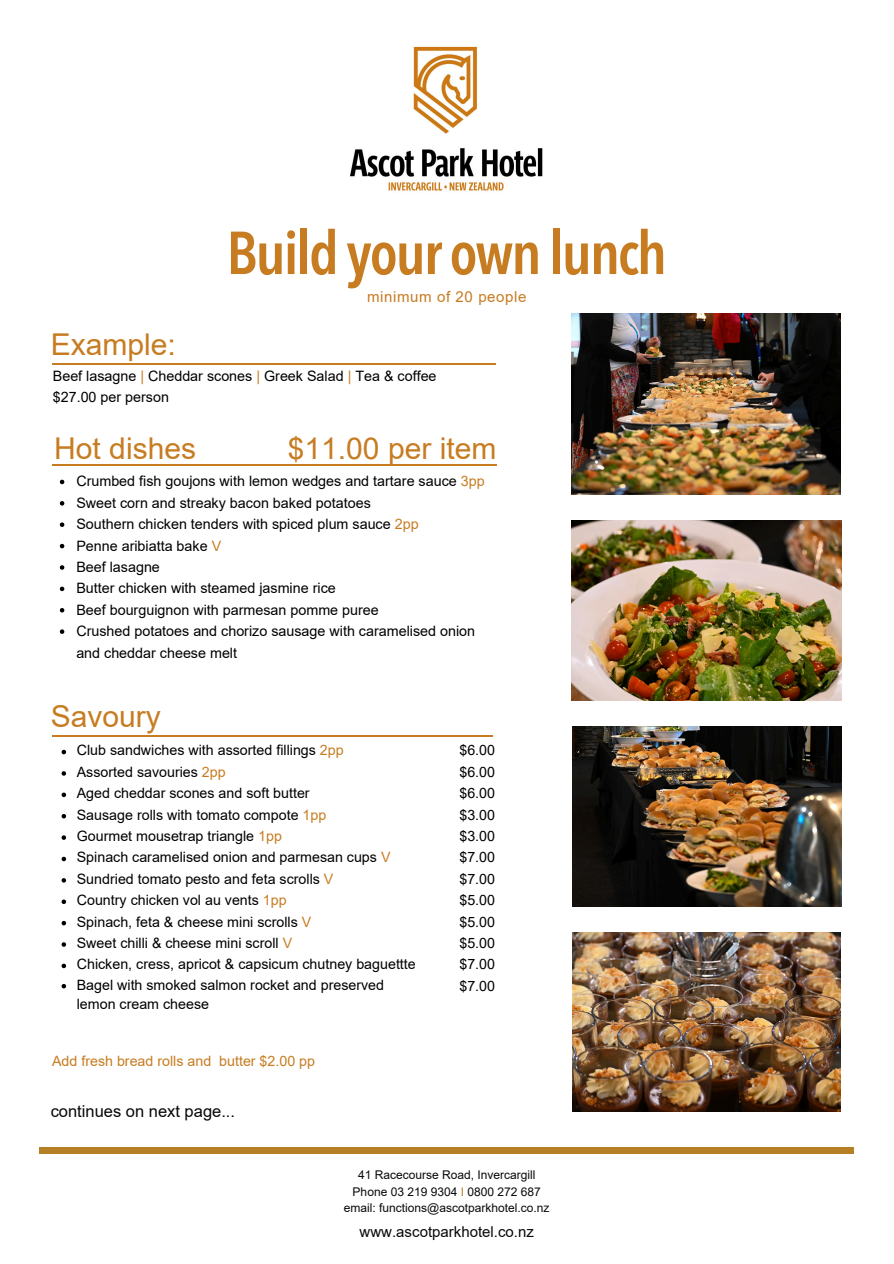
<style>
.page{position:relative;width:894px;height:1264px;background:#fff}
.page>*{position:absolute;margin:0;border:0;box-sizing:border-box;transform-origin:0 0}
.t1{font:600 condensed 59.85px "Avenir Next LT Pro";letter-spacing:-.035em;color:#c77c21}
.t2{font:30px "Arial";color:#c77c21}
.t3{font:16.5px "Arial";color:#070707}
.t4{font:15px "Arial";color:#090909}
.t5{font:15px "Arial";letter-spacing:.04em;color:#c77c21}
.t6{font:14.25px/21.3px "Arial";color:#000}
.t7{font:14.25px "Arial";color:#c77c21}
.t8{font:12px "Arial";color:#090909}
.s1{color:#c77c21}
.s2{color:#b57f26}
</style>
<div class="page">
<img style="left:350px;top:46px;width:193px;height:145px">
<div style="left:40px;top:1147px;width:813px;height:6px;background:#b57f26"></div>
<img style="left:571px;top:520px;width:270px;height:180px">
<img style="left:572px;top:726px;width:269px;height:180px">
<img style="left:571px;top:313px;width:269px;height:181px">
<img style="left:572px;top:932px;width:267px;height:179px">
<hr style="left:53px;top:363px;width:443px;height:1px;background:#c77c21">
<svg style="left:60px;top:479px;width:4px;height:5px"></svg>
<svg style="left:60px;top:501px;width:4px;height:4px"></svg>
<svg style="left:60px;top:522px;width:4px;height:5px"></svg>
<svg style="left:60px;top:544px;width:4px;height:4px"></svg>
<svg style="left:60px;top:565px;width:4px;height:4px"></svg>
<svg style="left:60px;top:586px;width:4px;height:5px"></svg>
<svg style="left:60px;top:608px;width:4px;height:4px"></svg>
<svg style="left:60px;top:629px;width:4px;height:5px"></svg>
<hr style="left:52px;top:464px;width:444px;height:1px;background:#c77c21">
<hr style="left:53px;top:735px;width:439px;height:1px;background:#c77c21">
<svg style="left:62px;top:749px;width:4px;height:5px"></svg>
<svg style="left:62px;top:771px;width:4px;height:4px"></svg>
<svg style="left:62px;top:792px;width:4px;height:5px"></svg>
<svg style="left:62px;top:814px;width:4px;height:4px"></svg>
<svg style="left:62px;top:835px;width:4px;height:4px"></svg>
<svg style="left:62px;top:856px;width:4px;height:5px"></svg>
<svg style="left:62px;top:878px;width:4px;height:4px"></svg>
<svg style="left:62px;top:899px;width:4px;height:5px"></svg>
<svg style="left:62px;top:920px;width:4px;height:5px"></svg>
<svg style="left:62px;top:942px;width:4px;height:4px"></svg>
<svg style="left:62px;top:963px;width:4px;height:5px"></svg>
<svg style="left:62px;top:984px;width:4px;height:4px"></svg>
<p class="t1" style="left:226px;top:229px;width:441px">Build your own lunch</p>
<p class="t2" style="left:51px;top:328px;width:127px">Example:</p>
<h4 class="t5" style="left:367px;top:288px;width:161px">minimum of 20 people</h4>
<h2 class="t6" style="left:53px;top:365px;width:385px">Beef lasagne <span class="s1">|</span> Cheddar scones <span class="s1">|</span> Greek Salad <span class="s1">|</span> Tea &amp; coffee $27.00 per person</h2>
<p class="t2" style="left:54px;top:431px;width:143px">Hot dishes</p>
<p class="t2" style="left:288px;top:431px;width:210px">$11.00 per item</p>
<p class="t6" style="left:76px;top:471px;width:410px">Crumbed fish goujons with lemon wedges and tartare sauce <span class="s1">3pp</span></p>
<p class="t6" style="left:76px;top:492px;width:296px">Sweet corn and streaky bacon baked potatoes</p>
<p class="t6" style="left:76px;top:513px;width:344px">Southern chicken tenders with spiced plum sauce <span class="s1">2pp</span></p>
<p class="t6" style="left:76px;top:535px;width:146px">Penne aribiatta bake <span class="s1">V</span></p>
<p class="t6" style="left:76px;top:556px;width:85px">Beef lasagne</p>
<p class="t6" style="left:76px;top:577px;width:261px">Butter chicken with steamed jasmine rice</p>
<h2 class="t6" style="left:76px;top:599px;width:304px">Beef bourguignon with parmesan pomme puree</h2>
<p class="t6" style="left:76px;top:620px;width:400px">Crushed potatoes and chorizo sausage with caramelised onion and cheddar cheese melt</p>
<p class="t2" style="left:51px;top:699px;width:112px">Savoury</p>
<p class="t6" style="left:77px;top:739px;width:268px">Club sandwiches with assorted fillings <span class="s1">2pp</span></p>
<p class="t6" style="left:77px;top:761px;width:150px">Assorted savouries <span class="s1">2pp</span></p>
<p class="t6" style="left:77px;top:782px;width:234px">Aged cheddar scones and soft butter</p>
<p class="t6" style="left:77px;top:804px;width:251px">Sausage rolls with tomato compote <span class="s1">1pp</span></p>
<p class="t6" style="left:77px;top:825px;width:206px">Gourmet mousetrap triangle <span class="s1">1pp</span></p>
<p class="t6" style="left:77px;top:846px;width:315px">Spinach caramelised onion and parmesan cups <span class="s1">V</span></p>
<p class="t6" style="left:77px;top:868px;width:258px">Sundried tomato pesto and feta scrolls <span class="s1">V</span></p>
<p class="t6" style="left:77px;top:889px;width:211px">Country chicken vol au vents <span class="s1">1pp</span></p>
<p class="t6" style="left:77px;top:910px;width:236px">Spinach, feta &amp; cheese mini scrolls <span class="s1">V</span></p>
<p class="t6" style="left:77px;top:932px;width:217px">Sweet chilli &amp; cheese mini scroll <span class="s1">V</span></p>
<h4 class="t6" style="left:77px;top:953px;width:340px">Chicken, cress, apricot &amp; capsicum chutney baguettte</h4>
<h4 class="t6" style="left:77px;top:975px;width:309px;line-height:19.2px">Bagel with smoked salmon rocket and preserved lemon cream cheese</h4>
<p class="t7" style="left:52px;top:1053px;width:264px">Add fresh bread rolls and butter $2.00 pp</p>
<h2 class="t3" style="left:51px;top:1102px;width:186px">continues on next page...</h2>
<h3 class="t6" style="left:459px;top:739px;width:37px;text-align:justify">$6.00 $6.00 $6.00 $3.00 $3.00 $7.00 $7.00 $5.00 $5.00 $5.00 $7.00 $7.00</h3>
<h1 class="t8" style="left:358px;top:1168px;width:179px">41 Racecourse Road, Invercargill</h1>
<h3 class="t8" style="left:352px;top:1184px;width:190px">Phone 03 219 9304 <span class="s2">I</span> 0800 272 687</h3>
<h2 class="t8" style="left:344px;top:1201px;width:207px">email: functions@ascotparkhotel.co.nz</h2>
<p class="t4" style="left:359px;top:1222px;width:176px">www.ascotparkhotel.co.nz</p>
</div>
